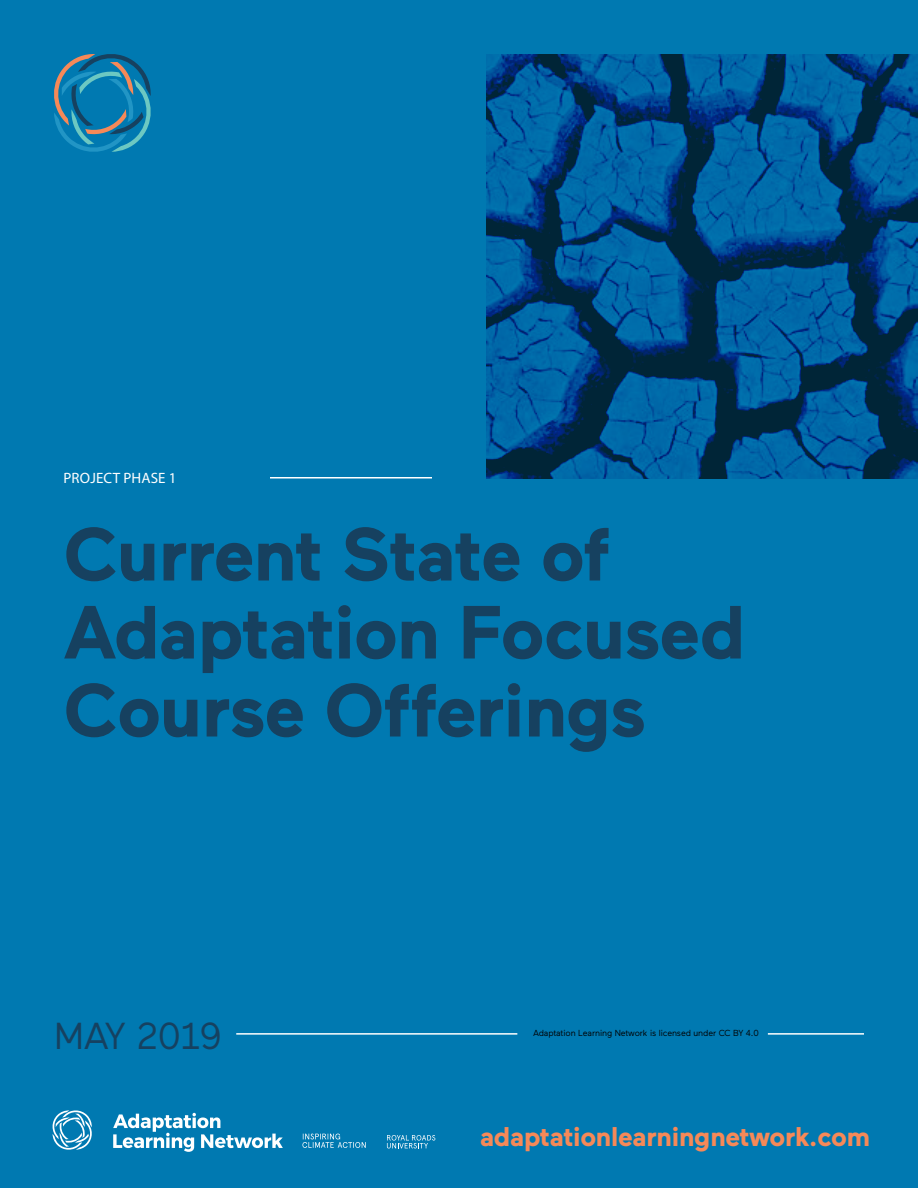
<style>
.page{position:relative;width:918px;height:1188px;background:#0079b1}
.page>*{position:absolute;margin:0;border:0;box-sizing:border-box;transform-origin:0 0}
.t1{font:700 75px/78px "Maax";letter-spacing:-.015em;color:#164160}
.t2{font:37.5px "Maax";letter-spacing:-.015em;color:#164160}
.t3{font:700 27px "Maax";letter-spacing:-.015em;color:#f68958}
.t4{font:15px "Myriad Pro";letter-spacing:.01em;color:#fff}
.t5{font:8.7px "Maax";letter-spacing:-.015em;color:#000}
</style>
<div class="page">
<svg style="left:52px;top:1110px;width:40px;height:40px"></svg>
<svg style="left:113px;top:1113px;width:170px;height:39px"></svg>
<svg style="left:302px;top:1134px;width:64px;height:14px"></svg>
<svg style="left:387px;top:1135px;width:48px;height:13px"></svg>
<hr style="left:236px;top:1033px;width:281px;height:2px;background:#fff">
<hr style="left:768px;top:1033px;width:96px;height:2px;background:#fff">
<img style="left:486px;top:54px;width:432px;height:424px">
<svg style="left:54px;top:54px;width:97px;height:98px"></svg>
<hr style="left:270px;top:477px;width:162px;height:1px;background:#fff">
<h3 class="t4" style="left:64px;top:469px;width:114px">PROJECT PHASE 1</h3>
<h1 class="t1" style="left:63px;top:516px;width:684px">Current State of<br>Adaptation Focused<br>Course Offerings</h1>
<h2 class="t2" style="left:54px;top:1015px;width:170px">MAY 2019</h2>
<p class="t5" style="left:533px;top:1029px;width:227px">Adaptation Learning Network is licensed under CC BY 4.0</p>
<h3 class="t3" style="left:480px;top:1122px;width:391px">adaptationlearningnetwork.com</h3>
</div>
